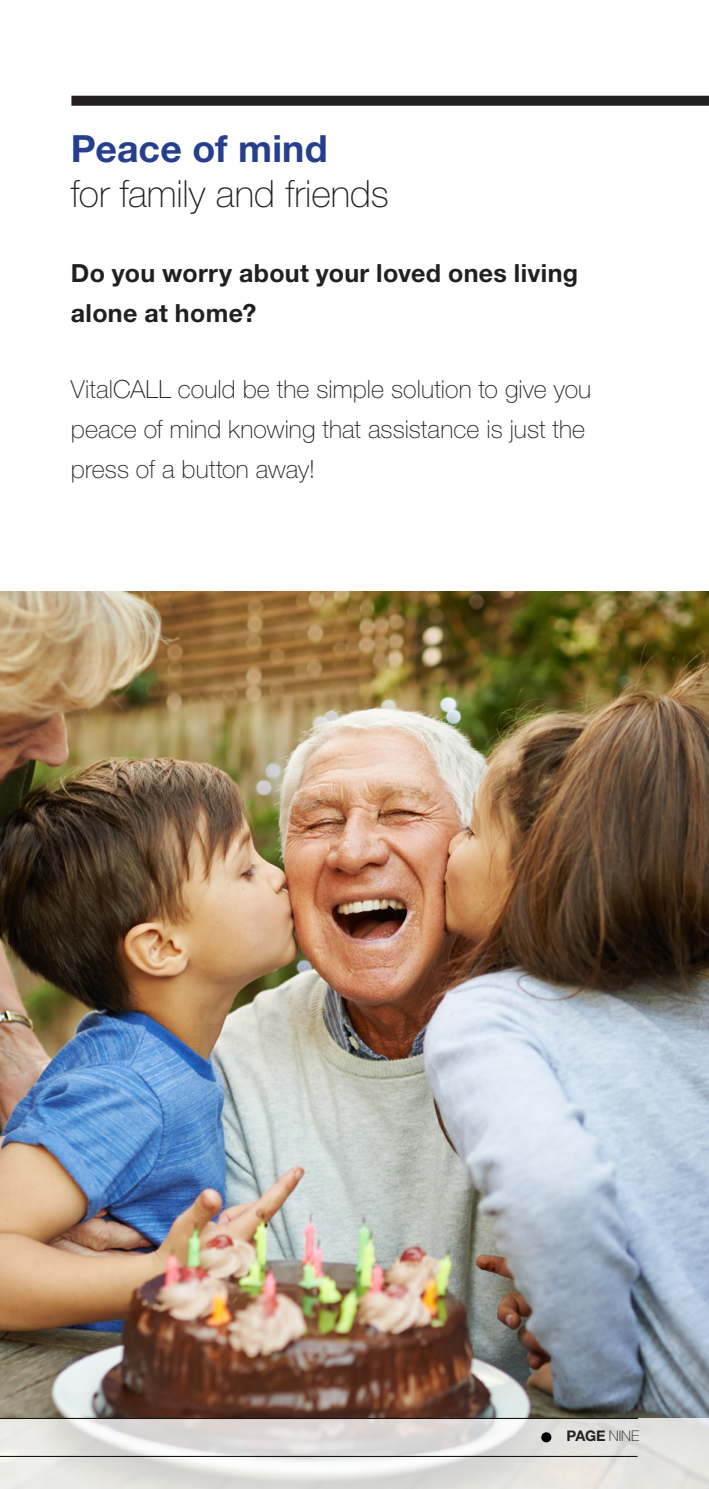
<style>
.page{position:relative;width:709px;height:1489px;background:#fff}
.page>*{position:absolute;margin:0;border:0;box-sizing:border-box;transform-origin:0 0}
.Body_Copy___Heading{font:100 37.5px "Helvetica Neue LT Std";color:#231f20}
.Body_Copy___Heading-2{font:700 37.5px "Helvetica Neue LT Std";letter-spacing:.005em;color:#253f8e}
.Body_Copy___Heading-3{font:100 25px/40px "Helvetica Neue LT Std";letter-spacing:.005em;color:#231f20}
.Body_Copy___Heading-4{font:700 25px/40px "Helvetica Neue LT Std";letter-spacing:.015em;color:#231f20}
.t1{font:700 14.75px "Helvetica Neue LT Std";color:#231f20}
.s1{font-weight:100}
</style>
<div class="page">
<img style="left:0;top:592px;width:709px;height:825px">
<svg style="left:0;top:1417px;width:709px;height:71px;background:#dddbd9"></svg>
<hr style="left:0;top:1455px;width:637px;height:1px;background:#000">
<div style="left:71px;top:96px;width:638px;height:10px;background:#231f20"></div>
<hr style="left:0;top:1417px;width:638px;height:1px;background:#000">
<div style="left:541px;top:1432px;width:10px;height:10px;background:#000;border-radius:50%"></div>
<p class="Body_Copy___Heading-2" style="left:71px;top:125px;width:258px">Peace of mind</p>
<p class="Body_Copy___Heading" style="left:71px;top:172px;width:319px">for family and friends</p>
<p class="Body_Copy___Heading-4" style="left:71px;top:252px;width:508px">Do you worry about your loved ones living alone at home?</p>
<p class="Body_Copy___Heading-3" style="left:71px;top:368px;width:522px">VitalCALL could be the simple solution to give you peace of mind knowing that assistance is just the press of a button away!</p>
<p class="t1" style="left:566px;top:1426px;width:74px">PAGE <span class="s1">NINE</span></p>
</div>
